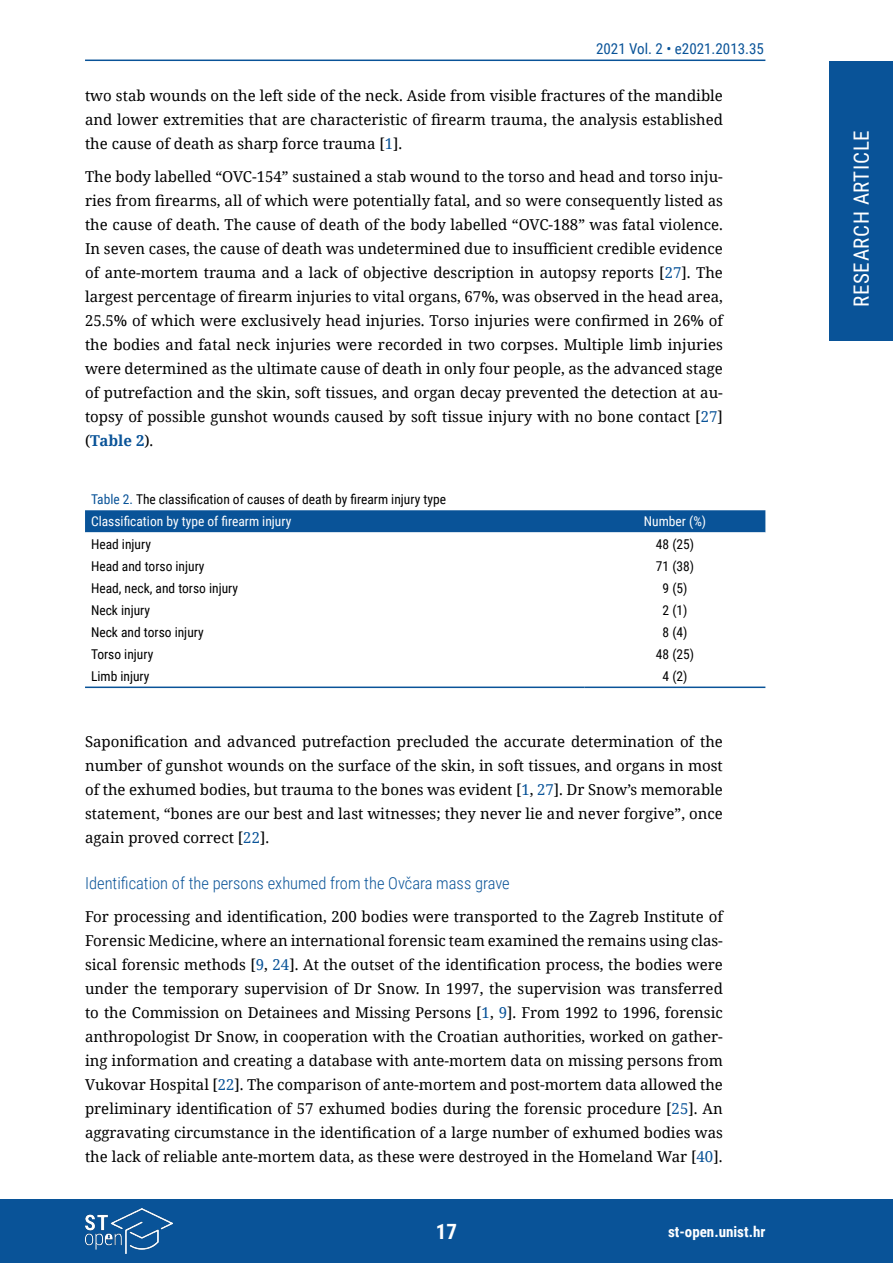
<style>
.page{position:relative;width:893px;height:1263px;background:#fff}
.page>*{position:absolute;margin:0;border:0;box-sizing:border-box;transform-origin:0 0}
.t1{font:21px "Roboto Condensed";letter-spacing:.035em;color:#fff}
.t2{font:700 21px "Roboto Condensed";color:#fff}
.t3{font:300 16.5px "Roboto Condensed";color:#095398}
.t4{font:15px/24px "Noto Serif";color:#000;text-align:justify}
.t5{font:15px "Roboto Condensed";color:#095398}
.t6{font:700 15px "Roboto Condensed";color:#fff}
.t7{font:13.5px/22.2px "Roboto Condensed";color:#000}
.t8{font:13.5px "Roboto Condensed";color:#fff}
.s1{color:#095398}
.s2{font-weight:700;color:#095398}
.s3{color:#fff}
</style>
<div class="page">
<div style="left:829px;top:61px;width:64px;height:279px;background:#095398"></div>
<div style="left:0;top:1199px;width:893px;height:64px;background:#095398"></div>
<hr style="left:85px;top:60px;width:680px;height:1px;background:#095398">
<img style="left:85px;top:1209px;width:87px;height:44px">
<div style="left:85px;top:510px;width:680px;height:22px;background:#095398"></div>
<svg style="left:85px;top:532px;width:680px;height:1px"></svg>
<hr style="left:85px;top:686px;width:500px;height:2px;background:#095398">
<hr style="left:585px;top:686px;width:180px;height:2px;background:#095398">
<p class="t5" style="left:596px;top:38px;width:169px">2021 Vol. 2 • e2021.2013.35</p>
<p class="t4" style="left:85px;top:83px;width:639px">two stab wounds on the left side of the neck. Aside from visible fractures of the mandible and lower extremities that are characteristic of firearm trauma, the analysis established the cause of death as sharp force trauma [<span class="s1">1</span>].</p>
<p class="t4" style="left:85px;top:164px;width:639px">The body labelled “OVC-154” sustained a stab wound to the torso and head and torso inju&shy;ries from firearms, all of which were potentially fatal, and so were consequently listed as the cause of death. The cause of death of the body labelled “OVC-188” was fatal violence.<br>In seven cases, the cause of death was undetermined due to insufficient credible evidence of ante-mortem trauma and a lack of objective description in autopsy reports [<span class="s1">27</span>]. The largest percentage of firearm injuries to vital organs, 67%, was observed in the head area, 25.5% of which were exclusively head injuries. Torso injuries were confirmed in 26% of the bodies and fatal neck injuries were recorded in two corpses. Multiple limb injuries were determined as the ultimate cause of death in only four people, as the advanced stage of putrefaction and the skin, soft tissues, and organ decay prevented the detection at au&shy;topsy of possible gunshot wounds caused by soft tissue injury with no bone contact [<span class="s1">27</span>] (<span class="s2">Table 2</span>).</p>
<p class="t7" style="left:91px;top:488px;width:356px"><span class="s1">Table 2.</span> The classification of causes of death by firearm injury type<br><span class="s3">Classification by type of firearm injury</span></p>
<p class="t8" style="left:644px;top:512px;width:64px">Number (%)</p>
<p class="t7" style="left:91px;top:532px;width:61px">Head injury</p>
<p class="t7" style="left:656px;top:532px;width:40px">48 (25)</p>
<p class="t7" style="left:91px;top:554px;width:115px">Head and torso injury</p>
<p class="t7" style="left:656px;top:554px;width:40px">71 (38)</p>
<p class="t7" style="left:91px;top:576px;width:149px">Head, neck, and torso injury</p>
<p class="t7" style="left:663px;top:576px;width:26px">9 (5)</p>
<p class="t7" style="left:91px;top:598px;width:61px">Neck injury</p>
<p class="t7" style="left:663px;top:598px;width:26px">2 (1)</p>
<p class="t7" style="left:91px;top:621px;width:114px">Neck and torso injury</p>
<p class="t7" style="left:663px;top:621px;width:26px">8 (4)</p>
<p class="t7" style="left:91px;top:643px;width:64px">Torso injury</p>
<p class="t7" style="left:656px;top:643px;width:40px">48 (25)</p>
<p class="t7" style="left:91px;top:665px;width:60px">Limb injury</p>
<p class="t7" style="left:663px;top:665px;width:26px">4 (2)</p>
<p class="t4" style="left:85px;top:729px;width:639px">Saponification and advanced putrefaction precluded the accurate determination of the number of gunshot wounds on the surface of the skin, in soft tissues, and organs in most of the exhumed bodies, but trauma to the bones was evident [<span class="s1">1</span>, <span class="s1">27</span>]. Dr Snow’s memorable statement, “bones are our best and last witnesses; they never lie and never forgive”, once again proved correct [<span class="s1">22</span>].</p>
<p class="t3" style="left:85px;top:872px;width:426px">Identification of the persons exhumed from the Ovčara mass grave</p>
<p class="t4" style="left:85px;top:904px;width:639px">For processing and identification, 200 bodies were transported to the Zagreb Institute of Forensic Medicine, where an international forensic team examined the remains using clas&shy;sical forensic methods [<span class="s1">9</span>, <span class="s1">24</span>]. At the outset of the identification process, the bodies were under the temporary supervision of Dr Snow. In 1997, the supervision was transferred to the Commission on Detainees and Missing Persons [<span class="s1">1</span>, <span class="s1">9</span>]. From 1992 to 1996, forensic anthropologist Dr Snow, in cooperation with the Croatian authorities, worked on gather&shy;ing information and creating a database with ante-mortem data on missing persons from Vukovar Hospital [<span class="s1">22</span>]. The comparison of ante-mortem and post-mortem data allowed the preliminary identification of 57 exhumed bodies during the forensic procedure [<span class="s1">25</span>]. An aggravating circumstance in the identification of a large number of exhumed bodies was the lack of reliable ante-mortem data, as these were destroyed in the Homeland War [<span class="s1">40</span>].</p>
<h1 class="t2" style="left:436px;top:1217px;width:23px">17</h1>
<p class="t6" style="left:668px;top:1221px;width:99px">st-open.unist.hr</p>
<h1 class="t1" style="left:847px;top:307px;width:179px;rotate:-90deg">RESEARCH ARTICLE</h1>
</div>
